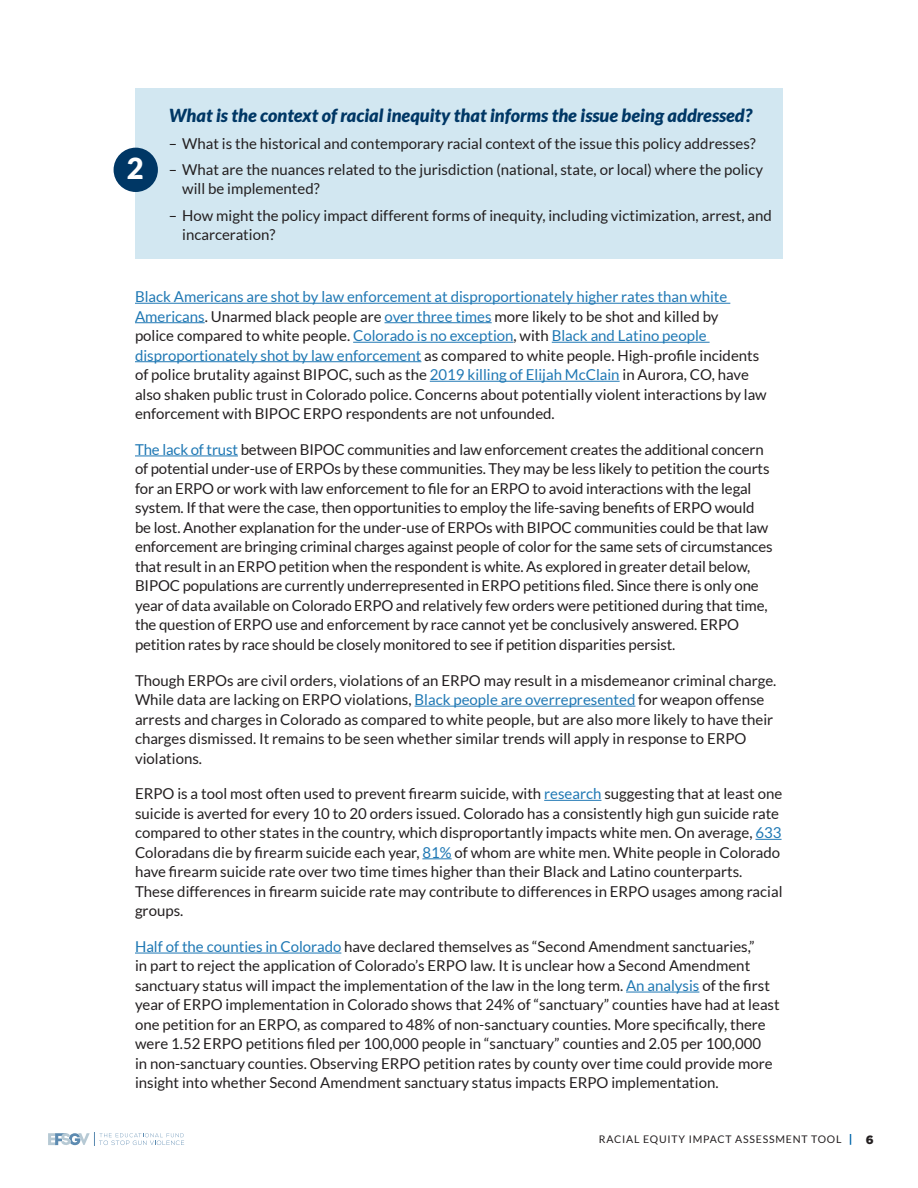
<style>
.page{position:relative;width:918px;height:1188px;background:#fff}
.page>*{position:absolute;margin:0;border:0;box-sizing:border-box;transform-origin:0 0}
.Body{font:900 28.95px "Lato";color:#fff}
.t1{font:italic 900 18px "Lato";color:#003765}
.Body-2{font:15px/19.5px "Lato";color:#231f20}
.t2{font:900 12px "Gotham";color:#231f20}
.t3{font:10.5px "Lato";letter-spacing:.075em;color:#231f20}
.s1{color:#1f78b4}
</style>
<div class="page">
<svg style="left:48px;top:1132px;width:136px;height:14px"></svg>
<div style="left:136px;top:89px;width:647px;height:170px;background:#d2e7f1"></div>
<div style="left:114px;top:148px;width:44px;height:44px;background:#003765;border-radius:50%"></div>
<hr style="left:135px;top:303px;width:595px;height:1px;background:#1f78b4">
<hr style="left:135px;top:322px;width:70px;height:1px;background:#1f78b4">
<hr style="left:385px;top:322px;width:107px;height:1px;background:#1f78b4">
<hr style="left:353px;top:342px;width:161px;height:1px;background:#1f78b4">
<hr style="left:552px;top:342px;width:158px;height:1px;background:#1f78b4">
<hr style="left:135px;top:361px;width:286px;height:1px;background:#1f78b4">
<hr style="left:430px;top:381px;width:190px;height:1px;background:#1f78b4">
<hr style="left:135px;top:455px;width:103px;height:1px;background:#1f78b4">
<hr style="left:415px;top:706px;width:220px;height:1px;background:#1f78b4">
<hr style="left:544px;top:800px;width:57px;height:1px;background:#1f78b4">
<svg style="left:755px;top:839px;width:27px;height:1px"></svg>
<hr style="left:422px;top:858px;width:30px;height:1px;background:#1f78b4">
<hr style="left:135px;top:953px;width:206px;height:1px;background:#1f78b4">
<hr style="left:626px;top:992px;width:73px;height:1px;background:#1f78b4">
<p class="Body" style="left:127px;top:152px;width:18px">2</p>
<h3 class="t1" style="left:169px;top:105px;width:585px">What is the context of racial inequity that informs the issue being addressed?</h3>
<p class="Body-2" style="left:169px;top:133px;width:589px">– What is the historical and contemporary racial context of the issue this policy addresses?</p>
<p class="Body-2" style="left:182px;top:160px;width:582px;text-indent:-14px">– What are the nuances related to the jurisdiction (national, state, or local) where the policy will be implemented?</p>
<p class="Body-2" style="left:182px;top:205px;width:591px;text-indent:-14px">– How might the policy impact different forms of inequity, including victimization, arrest, and incarceration?</p>
<p class="Body-2" style="left:135px;top:287px;width:633px"><span class="s1">Black Americans are shot by law enforcement at disproportionately higher rates than white Americans</span>. Unarmed black people are <span class="s1">over three times</span> more likely to be shot and killed by<br>police compared to white people. <span class="s1">Colorado is no exception</span>, with <span class="s1">Black and Latino people disproportionately shot by law enforcement</span> as compared to white people. High-profile incidents of police brutality against BIPOC, such as the <span class="s1">2019 killing of Elijah McClain</span> in Aurora, CO, have also shaken public trust in Colorado police. Concerns about potentially violent interactions by law enforcement with BIPOC ERPO respondents are not unfounded.</p>
<p class="Body-2" style="left:135px;top:440px;width:639px"><span class="s1">The lack of trust</span> between BIPOC communities and law enforcement creates the additional concern of potential under-use of ERPOs by these communities. They may be less likely to petition the courts for an ERPO or work with law enforcement to file for an ERPO to avoid interactions with the legal system. If that were the case, then opportunities to employ the life-saving benefits of ERPO would be lost. Another explanation for the under-use of ERPOs with BIPOC communities could be that law enforcement are bringing criminal charges against people of color for the same sets of circumstances that result in an ERPO petition when the respondent is white. As explored in greater detail below, BIPOC populations are currently underrepresented in ERPO petitions filed. Since there is only one year of data available on Colorado ERPO and relatively few orders were petitioned during that time, the question of ERPO use and enforcement by race cannot yet be conclusively answered. ERPO petition rates by race should be closely monitored to see if petition disparities persist.</p>
<p class="Body-2" style="left:135px;top:670px;width:643px">Though ERPOs are civil orders, violations of an ERPO may result in a misdemeanor criminal charge.<br>While data are lacking on ERPO violations, <span class="s1">Black people are overrepresented</span> for weapon offense arrests and charges in Colorado as compared to white people, but are also more likely to have their charges dismissed. It remains to be seen whether similar trends will apply in response to ERPO violations.</p>
<p class="Body-2" style="left:135px;top:784px;width:649px">ERPO is a tool most often used to prevent firearm suicide, with <span class="s1">research</span> suggesting that at least one suicide is averted for every 10 to 20 orders issued. Colorado has a consistently high gun suicide rate compared to other states in the country, which disproportantly impacts white men. On average, <span class="s1">633<br></span>Coloradans die by firearm suicide each year, <span class="s1">81%</span> of whom are white men. White people in Colorado have firearm suicide rate over two time times higher than their Black and Latino counterparts.<br>These differences in firearm suicide rate may contribute to differences in ERPO usages among racial groups.</p>
<p class="Body-2" style="left:135px;top:937px;width:646px"><span class="s1">Half of the counties in Colorado</span> have declared themselves as “Second Amendment sanctuaries,”<br>in part to reject the application of Colorado’s ERPO law. It is unclear how a Second Amendment sanctuary status will impact the implementation of the law in the long term. <span class="s1">An analysis</span> of the first year of ERPO implementation in Colorado shows that 24% of “sanctuary” counties have had at least one petition for an ERPO, as compared to 48% of non-sanctuary counties. More specifically, there were 1.52 ERPO petitions filed per 100,000 people in “sanctuary” counties and 2.05 per 100,000<br>in non-sanctuary counties. Observing ERPO petition rates by county over time could provide more insight into whether Second Amendment sanctuary status impacts ERPO implementation.</p>
<p class="t3" style="left:599px;top:1134px;width:244px">RACIAL EQUITY IMPACT ASSESSMENT TOOL</p>
<p class="t2" style="left:866px;top:1132px;width:9px">6</p>
</div>
